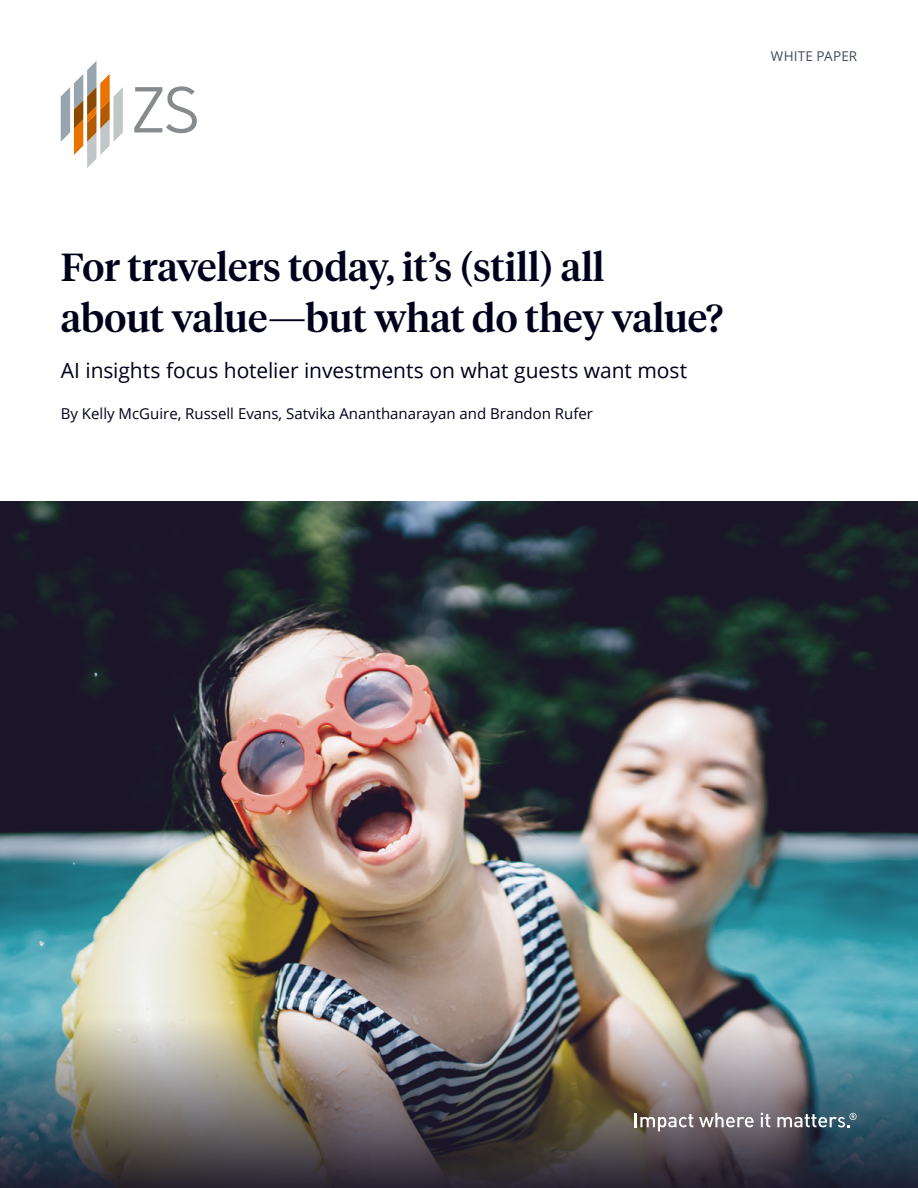
<style>
.page{position:relative;width:918px;height:1188px;background:#fff}
.page>*{position:absolute;margin:0;border:0;box-sizing:border-box;transform-origin:0 0}
.t1{font:500 39px/51px "Tiempos Headline";color:#00001b}
.t2{font:21px "Open Sans";letter-spacing:-.005em;color:#00001b}
.t3{font:15px "Open Sans";color:#00001b}
.t4{font:13.5px "Open Sans";letter-spacing:.015em;color:#454c62}
</style>
<div class="page">
<img style="left:0;top:502px;width:918px;height:501px">
<img style="left:0;top:1003px;width:918px;height:185px">
<svg style="left:635px;top:1113px;width:58px;height:18px"></svg>
<svg style="left:699px;top:1113px;width:55px;height:14px"></svg>
<svg style="left:761px;top:1113px;width:9px;height:14px"></svg>
<svg style="left:777px;top:1113px;width:80px;height:14px"></svg>
<svg style="left:61px;top:61px;width:62px;height:107px"></svg>
<svg style="left:134px;top:86px;width:63px;height:47px"></svg>
<p class="t4" style="left:771px;top:47px;width:88px">WHITE PAPER</p>
<h1 class="t1" style="left:61px;top:240px;width:664px">For travelers today, it’s (still) all<br>about value—but what do they value?</h1>
<h2 class="t2" style="left:61px;top:356px;width:628px">AI insights focus hotelier investments on what guests want most</h2>
<p class="t3" style="left:61px;top:403px;width:534px">By Kelly McGuire, Russell Evans, Satvika Ananthanarayan and Brandon Rufer</p>
</div>
